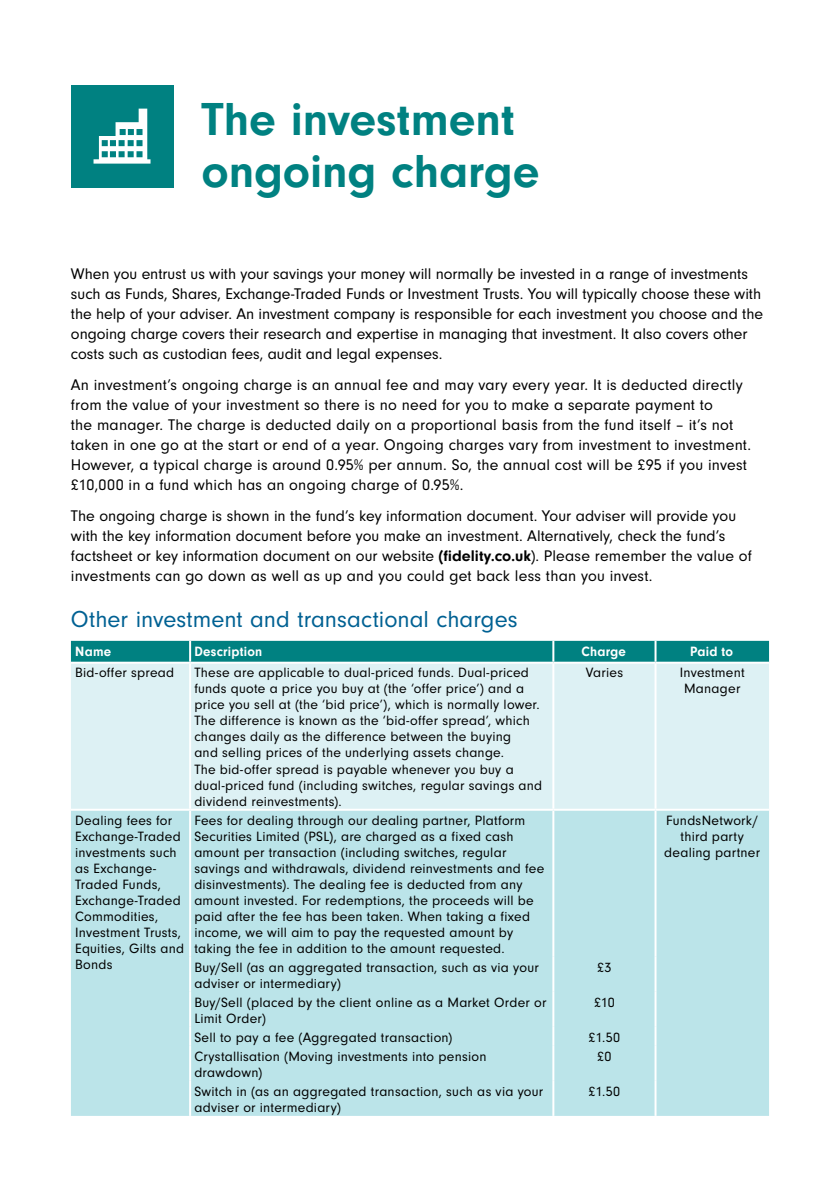
<style>
.page{position:relative;width:840px;height:1191px;background:#fff}
.page>*{position:absolute;margin:0;border:0;box-sizing:border-box;transform-origin:0 0}
.t1{font:700 48px/52px "Neuzeit Gro";color:#008181}
.t2{font:24px "Neuzeit Gro";color:#006193}
.t3{font:16px/20px "Neuzeit Gro";letter-spacing:.005em;color:#000}
.t4{font:14px/16px "Neuzeit Gro";letter-spacing:.015em;color:#000}
.t5{font:700 14px "Neuzeit Gro";letter-spacing:.02em;color:#fff;scale:.95 1}
.s1{font-weight:700}
</style>
<div class="page">
<div style="left:71px;top:85px;width:102px;height:102px;background:#008181"></div>
<svg style="left:93px;top:109px;width:57px;height:55px"></svg>
<div style="left:71px;top:641px;width:697px;height:20px;background:#008181"></div>
<div style="left:71px;top:663px;width:697px;height:145px;background:#ddf1f4"></div>
<div style="left:71px;top:810px;width:697px;height:305px;background:#bbe4e9"></div>
<hr style="left:189px;top:641px;width:2px;height:20px;background:#fff">
<hr style="left:552px;top:641px;width:2px;height:20px;background:#fff">
<hr style="left:654px;top:641px;width:2px;height:20px;background:#fff">
<hr style="left:189px;top:663px;width:2px;height:145px;background:#fff">
<hr style="left:552px;top:663px;width:2px;height:145px;background:#fff">
<hr style="left:654px;top:663px;width:2px;height:145px;background:#fff">
<hr style="left:189px;top:810px;width:2px;height:146px;background:#fff">
<hr style="left:552px;top:810px;width:2px;height:146px;background:#fff">
<hr style="left:654px;top:810px;width:2px;height:146px;background:#fff">
<hr style="left:189px;top:956px;width:2px;height:35px;background:#fff">
<hr style="left:552px;top:956px;width:2px;height:35px;background:#fff">
<hr style="left:654px;top:956px;width:2px;height:35px;background:#fff">
<hr style="left:189px;top:991px;width:2px;height:35px;background:#fff">
<hr style="left:552px;top:991px;width:2px;height:35px;background:#fff">
<hr style="left:654px;top:991px;width:2px;height:35px;background:#fff">
<svg style="left:189px;top:1026px;width:2px;height:19px"></svg>
<svg style="left:552px;top:1026px;width:2px;height:19px"></svg>
<svg style="left:654px;top:1026px;width:2px;height:19px"></svg>
<hr style="left:189px;top:1045px;width:2px;height:35px;background:#fff">
<hr style="left:552px;top:1045px;width:2px;height:35px;background:#fff">
<hr style="left:654px;top:1045px;width:2px;height:35px;background:#fff">
<hr style="left:189px;top:1080px;width:2px;height:35px;background:#fff">
<hr style="left:552px;top:1080px;width:2px;height:35px;background:#fff">
<hr style="left:654px;top:1080px;width:2px;height:35px;background:#fff">
<h1 class="t1" style="left:201px;top:94px;width:339px">The investment ongoing charge</h1>
<p class="t3" style="left:71px;top:264px;width:693px">When you entrust us with your savings your money will normally be invested in a range of investments such as Funds, Shares, Exchange-Traded Funds or Investment Trusts. You will typically choose these with the help of your adviser. An investment company is responsible for each investment you choose and the ongoing charge covers their research and expertise in managing that investment. It also covers other costs such as custodian fees, audit and legal expenses.</p>
<p class="t3" style="left:71px;top:375px;width:681px">An investment’s ongoing charge is an annual fee and may vary every year. It is deducted directly from the value of your investment so there is no need for you to make a separate payment to<br>the manager. The charge is deducted daily on a proportional basis from the fund itself – it’s not taken in one go at the start or end of a year. Ongoing charges vary from investment to investment.<br>However, a typical charge is around 0.95% per annum. So, the annual cost will be £95 if you invest £10,000 in a fund which has an ongoing charge of 0.95%.</p>
<p class="t3" style="left:71px;top:506px;width:682px">The ongoing charge is shown in the fund’s key information document. Your adviser will provide you with the key information document before you make an investment. Alternatively, check the fund’s factsheet or key information document on our website <span class="s1">(fidelity.co.uk</span>). Please remember the value of investments can go down as well as up and you could get back less than you invest.</p>
<h2 class="t2" style="left:71px;top:606px;width:448px">Other investment and transactional charges</h2>
<p class="t5" style="left:75px;top:643px;width:39px">Name</p>
<p class="t5" style="left:194px;top:643px;width:73px">Description</p>
<p class="t5" style="left:581px;top:643px;width:48px">Charge</p>
<p class="t5" style="left:689px;top:643px;width:47px">Paid to</p>
<p class="t4" style="left:75px;top:665px;width:101px">Bid-offer spread</p>
<p class="t4" style="left:194px;top:665px;width:349px">These are applicable to dual-priced funds. Dual‑priced funds quote a price you buy at (the ‘offer price’) and a price you sell at (the ‘bid price’), which is normally lower.<br>The difference is known as the ‘bid-offer spread’, which changes daily as the difference between the buying<br>and selling prices of the underlying assets change.<br>The bid-offer spread is payable whenever you buy a dual-priced fund (including switches, regular savings and dividend reinvestments).</p>
<p class="t4" style="left:585px;top:665px;width:39px">Varies</p>
<p class="t4" style="left:679px;top:665px;width:66px;text-align:center">Investment<br>Manager</p>
<p class="t4" style="left:75px;top:812px;width:110px">Dealing fees for<br>Exchange-Traded investments such as Exchange-<br>Traded Funds,<br>Exchange-Traded<br>Commodities,<br>Investment Trusts,<br>Equities, Gilts and<br>Bonds</p>
<p class="t4" style="left:194px;top:812px;width:351px">Fees for dealing through our dealing partner, Platform Securities Limited (PSL), are charged as a fixed cash amount per transaction (including switches, regular savings and withdrawals, dividend reinvestments and fee disinvestments). The dealing fee is deducted from any amount invested. For redemptions, the proceeds will be paid after the fee has been taken. When taking a fixed income, we will aim to pay the requested amount by taking the fee in addition to the amount requested.</p>
<p class="t4" style="left:664px;top:812px;width:97px;text-align:center">FundsNetwork/ third party dealing partner</p>
<p class="t4" style="left:194px;top:959px;width:346px">Buy/Sell (as an aggregated transaction, such as via your adviser or intermediary)</p>
<p class="t4" style="left:597px;top:959px;width:16px">£3</p>
<p class="t4" style="left:194px;top:994px;width:353px">Buy/Sell (placed by the client online as a Market Order or<br>Limit Order)</p>
<p class="t4" style="left:593px;top:994px;width:22px">£10</p>
<p class="t4" style="left:194px;top:1029px;width:259px">Sell to pay a fee (Aggregated transaction)</p>
<p class="t4" style="left:588px;top:1029px;width:33px">£1.50</p>
<p class="t4" style="left:194px;top:1048px;width:293px">Crystallisation (Moving investments into pension drawdown)</p>
<p class="t4" style="left:597px;top:1048px;width:16px">£0</p>
<p class="t4" style="left:194px;top:1083px;width:350px">Switch in (as an aggregated transaction, such as via your adviser or intermediary)</p>
<p class="t4" style="left:588px;top:1083px;width:33px">£1.50</p>
</div>
